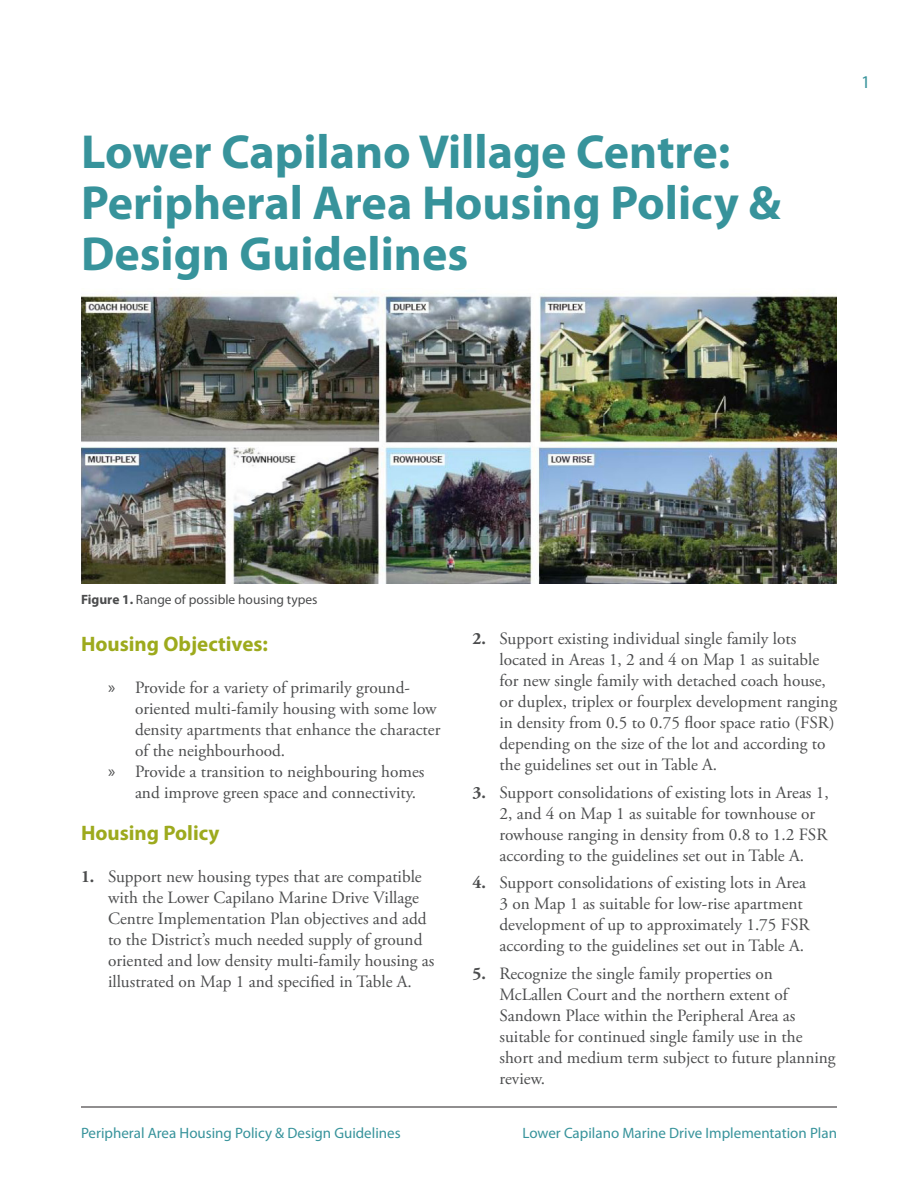
<style>
.page{position:relative;width:918px;height:1188px;background:#fff}
.page>*{position:absolute;margin:0;border:0;box-sizing:border-box;transform-origin:0 0}
.t1{font:700 48px/51px "Myriad Pro";color:#37939b}
.t2{font:700 21px "Myriad Pro";color:#9daa1d}
.t3{font:18px "Myriad Pro";color:#37939b}
.t4{font:17.25px/21px "Adobe Garamond Pro";color:#4b4c4d}
.t5{font:15px "Myriad Pro";color:#37939b}
.C1{font:13.5px "Myriad Pro";color:#4b4c4d}
.s1{font-weight:700}
.s2{font-family:"Myriad Pro"}
</style>
<div class="page">
<img style="left:81px;top:288px;width:756px;height:296px">
<hr style="left:81px;top:1107px;width:756px;height:1px;background:#231f20">
<h2 class="t1" style="left:81px;top:125px;width:702px">Lower Capilano Village Centre:<br>Peripheral Area Housing Policy &amp;<br>Design Guidelines</h2>
<p class="t3" style="left:861px;top:71px;width:11px">1</p>
<p class="C1" style="left:81px;top:592px;width:238px"><span class="s1">Figure 1.</span> Range of possible housing types</p>
<h3 class="t2" style="left:81px;top:630px;width:189px">Housing Objectives:</h3>
<p class="t4" style="left:135px;top:678px;width:307px;text-indent:-27px"><span class="s2">»</span> Provide for a variety of primarily ground&shy;oriented multi-family housing with some low density apartments that enhance the character of the neighbourhood.</p>
<p class="t4" style="left:135px;top:762px;width:291px;text-indent:-27px"><span class="s2">»</span> Provide a transition to neighbouring homes and improve green space and connectivity.</p>
<h3 class="t2" style="left:81px;top:819px;width:140px">Housing Policy</h3>
<p class="t4" style="left:108px;top:867px;width:328px;text-indent:-27px"><span class="s1">1.</span> Support new housing types that are compatible with the Lower Capilano Marine Drive Village Centre Implementation Plan objectives and add to the District’s much needed supply of ground oriented and low density multi-family housing as illustrated on Map 1 and specified in Table A.</p>
<p class="t4" style="left:500px;top:629px;width:339px;text-indent:-27px"><span class="s1">2.</span> Support existing individual single family lots located in Areas 1, 2 and 4 on Map 1 as suitable for new single family with detached coach house, or duplex, triplex or fourplex development ranging in density from 0.5 to 0.75 floor space ratio (FSR) depending on the size of the lot and according to the guidelines set out in Table A.</p>
<p class="t4" style="left:500px;top:782px;width:331px;text-indent:-27px"><span class="s1">3.</span> Support consolidations of existing lots in Areas 1, 2, and 4 on Map 1 as suitable for townhouse or rowhouse ranging in density from 0.8 to 1.2 FSR according to the guidelines set out in Table A.</p>
<p class="t4" style="left:500px;top:873px;width:312px;text-indent:-27px"><span class="s1">4.</span> Support consolidations of existing lots in Area 3 on Map 1 as suitable for low-rise apartment development of up to approximately 1.75 FSR according to the guidelines set out in Table A.</p>
<p class="t4" style="left:500px;top:964px;width:338px;text-indent:-27px"><span class="s1">5.</span> Recognize the single family properties on McLallen Court and the northern extent of Sandown Place within the Peripheral Area as suitable for continued single family use in the short and medium term subject to future planning review.</p>
<p class="t5" style="left:81px;top:1123px;width:321px">Peripheral Area Housing Policy &amp; Design Guidelines</p>
<p class="t5" style="left:523px;top:1123px;width:316px">Lower Capilano Marine Drive Implementation Plan</p>
</div>
